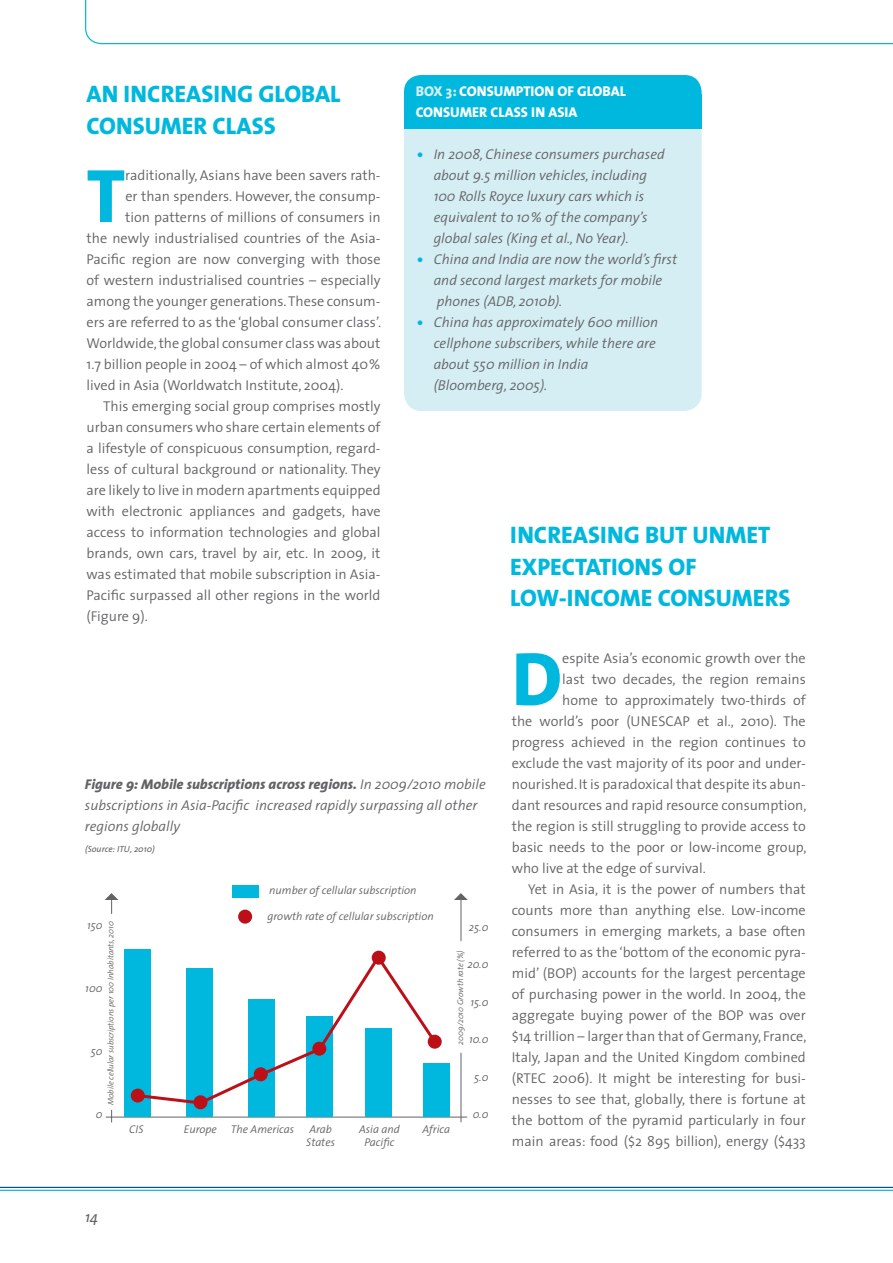
<style>
.page{position:relative;width:893px;height:1263px;background:#fff}
.page>*{position:absolute;margin:0;border:0;box-sizing:border-box;transform-origin:0 0}
.t1{font:800 76.5px "The Sans";color:#00b8de}
.t2{font:800 24px/31.5px "The Sans";color:#00b8de}
.t3{font:italic 15px "The Sans";color:#636366}
.t4{font:300 14.25px "The Sans";color:#636366}
.t5{font:italic 300 14.25px/21px "The Sans";color:#636366}
.t6{font:800 14.25px/21px "The Sans";color:#fff}
.t7{font:italic 300 11.25px/13.5px "The Sans";color:#636366}
.t8{font:italic 9px "The Sans";color:#636366}
.t9{font:italic 300 8.25px "The Sans";letter-spacing:-.01em;color:#636366}
.s1{color:#d5eef3}
.s2{font-weight:800;font-style:normal;color:#00b8de}
.s3{font-weight:800}
</style>
<div class="page">
<svg style="left:0;top:1186px;width:893px;height:5px"></svg>
<svg style="left:85px;top:0;width:808px;height:45px"></svg>
<div style="left:404px;top:81px;width:298px;height:330px;background:#d5eef3;border-radius:18px"></div>
<div style="left:404px;top:75px;width:298px;height:54px;background:#00b8de;border-radius:17px"></div>
<div style="left:404px;top:94px;width:298px;height:35px;background:#00b8de"></div>
<hr style="left:111px;top:897px;width:1px;height:225px;background:#636366">
<hr style="left:106px;top:1117px;width:361px;height:1px;background:#636366">
<div style="left:108px;top:914px;width:11px;height:196px;background:#fff;border-radius:4px"></div>
<svg style="left:105px;top:893px;width:13px;height:7px"></svg>
<hr style="left:461px;top:897px;width:1px;height:225px;background:#636366">
<div style="left:457px;top:940px;width:14px;height:113px;background:#fff;border-radius:6px"></div>
<svg style="left:454px;top:893px;width:14px;height:7px"></svg>
<div style="left:423px;top:1063px;width:26px;height:54px;background:#00b8de"></div>
<div style="left:365px;top:1028px;width:26px;height:89px;background:#00b8de"></div>
<div style="left:307px;top:1016px;width:26px;height:101px;background:#00b8de"></div>
<div style="left:248px;top:999px;width:27px;height:118px;background:#00b8de"></div>
<div style="left:187px;top:968px;width:26px;height:149px;background:#00b8de"></div>
<div style="left:124px;top:949px;width:26px;height:168px;background:#00b8de"></div>
<svg style="left:137px;top:952px;width:303px;height:154px"></svg>
<div style="left:131px;top:1088px;width:14px;height:14px;background:#bb1018;border-radius:50%"></div>
<div style="left:193px;top:1095px;width:14px;height:14px;background:#bb1018;border-radius:50%"></div>
<div style="left:372px;top:951px;width:14px;height:14px;background:#bb1018;border-radius:50%"></div>
<div style="left:428px;top:1035px;width:14px;height:14px;background:#bb1018;border-radius:50%"></div>
<div style="left:254px;top:1067px;width:14px;height:14px;background:#bb1018;border-radius:50%"></div>
<div style="left:312px;top:1042px;width:14px;height:14px;background:#bb1018;border-radius:50%"></div>
<div style="left:238px;top:910px;width:14px;height:14px;background:#bb1018;border-radius:50%"></div>
<div style="left:232px;top:885px;width:26px;height:12px;background:#00b8de"></div>
<h2 class="t2" style="left:87px;top:78px;width:256px">AN INCREASING GLOBAL<br>CONSUMER CLASS</h2>
<h1 class="t1" style="left:87px;top:132px;width:38px">T</h1>
<p class="t4" style="left:125px;top:163px;width:257px">raditionally, Asians have been savers rath-</p>
<p class="t4" style="left:125px;top:184px;width:257px">er than spenders. However, the consump-</p>
<p class="t4" style="left:125px;top:205px;width:257px">tion patterns of millions of consumers in</p>
<p class="t4" style="left:87px;top:226px;width:296px">the newly industrialised countries of the Asia-</p>
<p class="t4" style="left:87px;top:247px;width:296px">Pacific region are now converging with those</p>
<p class="t4" style="left:87px;top:268px;width:295px">of western industrialised countries – especially</p>
<p class="t4" style="left:87px;top:289px;width:296px">among the younger generations.These consum-</p>
<p class="t4" style="left:87px;top:310px;width:296px">ers are referred to as the ‘global consumer class’.</p>
<p class="t4" style="left:87px;top:331px;width:295px">Worldwide,the global consumer classwas about</p>
<p class="t4" style="left:87px;top:352px;width:296px">1.7 billion people in 2004 – of which almost 40%</p>
<p class="t4" style="left:87px;top:373px;width:258px">lived in Asia (Worldwatch Institute, 2004).</p>
<p class="t4" style="left:103px;top:394px;width:279px">This emerging social group comprises mostly</p>
<p class="t4" style="left:87px;top:415px;width:296px">urban consumers who share certain elements of</p>
<p class="t4" style="left:87px;top:436px;width:296px">a lifestyle of conspicuous consumption, regard-</p>
<p class="t4" style="left:87px;top:457px;width:295px">less of cultural background or nationality. They</p>
<p class="t4" style="left:87px;top:478px;width:296px">are likely to live in modern apartments equipped</p>
<p class="t4" style="left:87px;top:499px;width:296px">with electronic appliances and gadgets, have</p>
<p class="t4" style="left:87px;top:520px;width:296px">access to information technologies and global</p>
<p class="t4" style="left:87px;top:541px;width:295px">brands, own cars, travel by air, etc. In 2009, it</p>
<p class="t4" style="left:87px;top:562px;width:295px">was estimated that mobile subscription in Asia-</p>
<p class="t4" style="left:87px;top:583px;width:295px">Pacific surpassed all other regions in the world</p>
<p class="t4" style="left:86px;top:604px;width:63px">(Figure 9).</p>
<p class="t6" style="left:416px;top:80px;width:212px"><span class="s1">BOX 3:</span> CONSUMPTION OF GLOBAL<br>CONSUMER CLASS IN ASIA</p>
<p class="t5" style="left:434px;top:143px;width:233px;text-indent:-17px"><span class="s2">•</span> In 2008, Chinese consumers purchased about 9.5 million vehicles, including 100 Rolls Royce luxury cars which is equivalent to 10% of the company’s global sales (King et al., No Year).</p>
<p class="t5" style="left:434px;top:248px;width:245px;text-indent:-17px"><span class="s2">•</span> China and India are now the world’s first and second largest markets for mobile phones (ADB, 2010b).</p>
<p class="t5" style="left:434px;top:311px;width:226px;text-indent:-17px"><span class="s2">•</span> China has approximately 600 million cellphone subscribers, while there are about 550 million in India (Bloomberg, 2005).</p>
<h2 class="t2" style="left:510px;top:519px;width:282px">INCREASING BUT UNMET<br>EXPECTATIONS OF<br>LOW-INCOME CONSUMERS</h2>
<p class="t5" style="left:85px;top:773px;width:402px"><span class="s3">Figure 9: Mobile subscriptions across regions.</span> In 2009/2010 mobile subscriptions in Asia-Pacific increased rapidly surpassing all other regions globally</p>
<p class="t8" style="left:85px;top:841px;width:71px">(Source: ITU, 2010)</p>
<p class="t9" style="left:104px;top:1105px;width:185px;rotate:-90deg">Mobile cellular subscriptions per 100 Inhabitants, 2010</p>
<p class="t7" style="left:87px;top:917px;width:17px">150</p>
<p class="t7" style="left:85px;top:980px;width:19px">100</p>
<p class="t7" style="left:91px;top:1043px;width:13px">50</p>
<p class="t7" style="left:96px;top:1106px;width:8px">0</p>
<p class="t7" style="left:269px;top:883px;width:149px">number of cellular subscription</p>
<p class="t7" style="left:267px;top:909px;width:168px">growth rate of cellular subscription</p>
<p class="t7" style="left:469px;top:920px;width:21px">25.0</p>
<p class="t7" style="left:468px;top:957px;width:22px">20.0</p>
<p class="t7" style="left:470px;top:995px;width:20px">15.0</p>
<p class="t7" style="left:469px;top:1032px;width:21px">10.0</p>
<p class="t7" style="left:474px;top:1070px;width:16px">5.0</p>
<p class="t7" style="left:473px;top:1107px;width:17px">0.0</p>
<p class="t9" style="left:453px;top:1044px;width:96px;rotate:-90deg">2009/2010 Growth rate (%)</p>
<p class="t7" style="left:129px;top:1122px;width:16px">CIS</p>
<p class="t7" style="left:184px;top:1122px;width:112px">Europe The Americas</p>
<p class="t7" style="left:306px;top:1122px;width:30px">Arab<br>States</p>
<p class="t7" style="left:359px;top:1122px;width:42px;text-align:center">Asia and<br>Pacific</p>
<p class="t7" style="left:422px;top:1122px;width:29px">Africa</p>
<h1 class="t1" style="left:512px;top:615px;width:45px">D</h1>
<p class="t4" style="left:562px;top:646px;width:245px">espite Asia’s economic growth over the</p>
<p class="t4" style="left:562px;top:667px;width:245px">last two decades, the region remains</p>
<p class="t4" style="left:562px;top:688px;width:245px">home to approximately two-thirds of</p>
<p class="t4" style="left:512px;top:709px;width:296px">the world’s poor (UNESCAP et al., 2010). The</p>
<p class="t4" style="left:512px;top:730px;width:296px">progress achieved in the region continues to</p>
<p class="t4" style="left:512px;top:751px;width:296px">exclude the vast majority of its poor and under-</p>
<p class="t4" style="left:512px;top:772px;width:296px">nourished.It is paradoxical that despite its abun-</p>
<p class="t4" style="left:512px;top:793px;width:296px">dant resources and rapid resource consumption,</p>
<p class="t4" style="left:512px;top:814px;width:296px">the region is still struggling to provide access to</p>
<p class="t4" style="left:512px;top:835px;width:296px">basic needs to the poor or low-income group,</p>
<p class="t4" style="left:512px;top:856px;width:196px">who live at the edge of survival.</p>
<p class="t4" style="left:528px;top:877px;width:279px">Yet in Asia, it is the power of numbers that</p>
<p class="t4" style="left:512px;top:898px;width:296px">counts more than anything else. Low-income</p>
<p class="t4" style="left:512px;top:919px;width:296px">consumers in emerging markets, a base often</p>
<p class="t4" style="left:512px;top:940px;width:296px">referred to as the ‘bottom of the economic pyra-</p>
<p class="t4" style="left:512px;top:961px;width:295px">mid’ (BOP) accounts for the largest percentage</p>
<p class="t4" style="left:512px;top:982px;width:296px">of purchasing power in the world. In 2004, the</p>
<p class="t4" style="left:512px;top:1003px;width:296px">aggregate buying power of the BOP was over</p>
<p class="t4" style="left:512px;top:1024px;width:296px">$14 trillion – larger than that of Germany, France,</p>
<p class="t4" style="left:512px;top:1045px;width:295px">Italy, Japan and the United Kingdom combined</p>
<p class="t4" style="left:512px;top:1066px;width:296px">(RTEC 2006). It might be interesting for busi-</p>
<p class="t4" style="left:512px;top:1087px;width:295px">nesses to see that, globally, there is fortune at</p>
<p class="t4" style="left:512px;top:1108px;width:295px">the bottom of the pyramid particularly in four</p>
<p class="t4" style="left:512px;top:1129px;width:295px">main areas: food ($2 895 billion), energy ($433</p>
<p class="t3" style="left:85px;top:1204px;width:15px">14</p>
</div>
